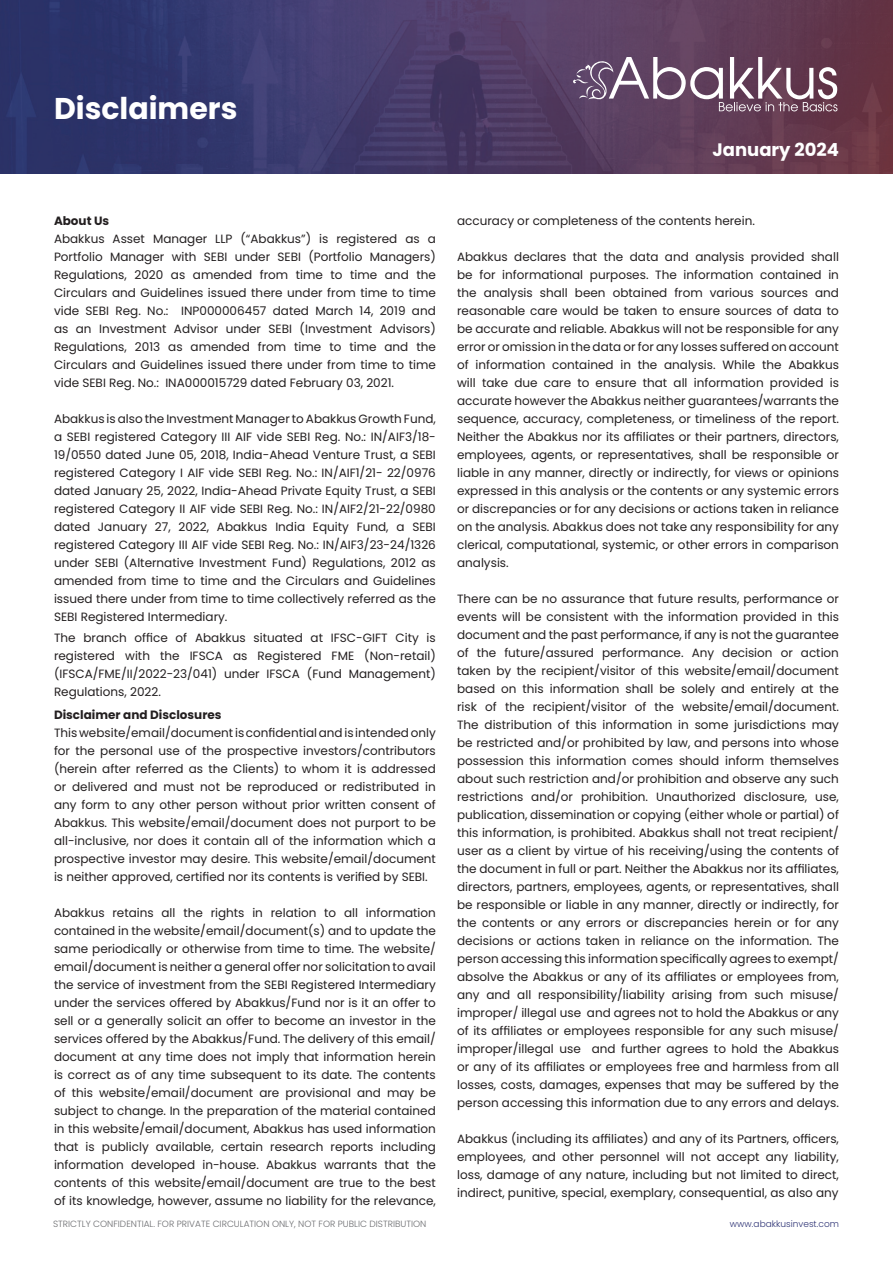
<style>
.page{position:relative;width:893px;height:1263px;background:#fff}
.page>*{position:absolute;margin:0;border:0;box-sizing:border-box;transform-origin:0 0}
.t1{font:700 30px "Poppins";color:#fff}
.t2{font:700 18px "Poppins";color:#fff}
.t3{font:12px/18px "Poppins";color:#231f20;text-align:justify}
.t4{font:700 12px "Poppins";color:#231f20}
.t5{font:300 9px "Poppins";color:#6c6d70}
.t6{font:300 9px "Poppins";color:#2e3375}
</style>
<div class="page">
<img style="left:0;top:0;width:893px;height:173px">
<svg style="left:573px;top:56px;width:264px;height:55px"></svg>
<p class="t1" style="left:54px;top:91px;width:185px">Disclaimers</p>
<h2 class="t2" style="left:712px;top:139px;width:128px">January 2024</h2>
<p class="t4" style="left:54px;top:214px;width:57px">About Us</p>
<p class="t3" style="left:54px;top:230px;width:383px">Abakkus Asset Manager LLP (“Abakkus”) is registered as a Portfolio Manager with SEBI under SEBI (Portfolio Managers)<br>Regulations, 2020 as amended from time to time and the Circulars and Guidelines issued there under from time to time vide SEBI Reg. No.: INP000006457 dated March 14, 2019 and as an Investment Advisor under SEBI (Investment Advisors)<br>Regulations, 2013 as amended from time to time and the Circulars and Guidelines issued there under from time to time vide SEBI Reg. No.: INA000015729 dated February 03, 2021.</p>
<p class="t3" style="left:54px;top:410px;width:383px">Abakkus is also the Investment Manager to Abakkus Growth Fund, a SEBI registered Category III AIF vide SEBI Reg. No.: IN/AIF3/18- 19/0550 dated June 05, 2018, India-Ahead Venture Trust, a SEBI registered Category I AIF vide SEBI Reg. No.: IN/AIF1/21- 22/0976 dated January 25, 2022, India-Ahead Private Equity Trust, a SEBI registered Category II AIF vide SEBI Reg. No.: IN/AIF2/21-22/0980 dated January 27, 2022, Abakkus India Equity Fund, a SEBI registered Category III AIF vide SEBI Reg. No.: IN/AIF3/23-24/1326 under SEBI (Alternative Investment Fund) Regulations, 2012 as amended from time to time and the Circulars and Guidelines issued there under from time to time collectively referred as the SEBI Registered Intermediary.</p>
<p class="t3" style="left:54px;top:629px;width:383px">The branch office of Abakkus situated at IFSC-GIFT City is registered with the IFSCA as Registered FME (Non-retail) (IFSCA/FME/II/2022-23/041) under IFSCA (Fund Management)<br>Regulations, 2022.</p>
<p class="t4" style="left:54px;top:707px;width:169px">Disclaimer and Disclosures</p>
<p class="t3" style="left:54px;top:723px;width:383px">This website/email/document is confidential and is intended only for the personal use of the prospective investors/contributors (herein after referred as the Clients) to whom it is addressed or delivered and must not be reproduced or redistributed in any form to any other person without prior written consent of Abakkus. This website/email/document does not purport to be all-inclusive, nor does it contain all of the information which a prospective investor may desire. This website/email/document is neither approved, certified nor its contents is verified by SEBI.</p>
<p class="t3" style="left:54px;top:903px;width:383px">Abakkus retains all the rights in relation to all information contained in the website/email/document(s) and to update the same periodically or otherwise from time to time. The website/ email/document is neither a general offer nor solicitation to avail the service of investment from the SEBI Registered Intermediary under the services offered by Abakkus/Fund nor is it an offer to sell or a generally solicit an offer to become an investor in the services offered by the Abakkus/Fund. The delivery of this email/ document at any time does not imply that information herein is correct as of any time subsequent to its date. The contents of this website/email/document are provisional and may be subject to change. In the preparation of the material contained in this website/email/document, Abakkus has used information that is publicly available, certain research reports including information developed in-house. Abakkus warrants that the contents of this website/email/document are true to the best of its knowledge, however, assume no liability for the relevance,</p>
<p class="t3" style="left:457px;top:212px;width:299px">accuracy or completeness of the contents herein.</p>
<p class="t3" style="left:457px;top:248px;width:383px">Abakkus declares that the data and analysis provided shall be for informational purposes. The information contained in the analysis shall been obtained from various sources and reasonable care would be taken to ensure sources of data to be accurate and reliable. Abakkus will not be responsible for any error or omission in the data or for any losses suffered on account of information contained in the analysis. While the Abakkus will take due care to ensure that all information provided is accurate however the Abakkus neither guarantees/warrants the sequence, accuracy, completeness, or timeliness of the report.<br>Neither the Abakkus nor its affiliates or their partners, directors, employees, agents, or representatives, shall be responsible or liable in any manner, directly or indirectly, for views or opinions expressed in this analysis or the contents or any systemic errors or discrepancies or for any decisions or actions taken in reliance on the analysis. Abakkus does not take any responsibility for any clerical, computational, systemic, or other errors in comparison analysis.</p>
<p class="t3" style="left:457px;top:590px;width:383px">There can be no assurance that future results, performance or events will be consistent with the information provided in this document and the past performance, if any is not the guarantee of the future/assured performance. Any decision or action taken by the recipient/visitor of this website/email/document based on this information shall be solely and entirely at the risk of the recipient/visitor of the website/email/document.<br>The distribution of this information in some jurisdictions may be restricted and/or prohibited by law, and persons into whose possession this information comes should inform themselves about such restriction and/or prohibition and observe any such restrictions and/or prohibition. Unauthorized disclosure, use, publication, dissemination or copying (either whole or partial) of this information, is prohibited. Abakkus shall not treat recipient/ user as a client by virtue of his receiving/using the contents of the document in full or part. Neither the Abakkus nor its affiliates, directors, partners, employees, agents, or representatives, shall be responsible or liable in any manner, directly or indirectly, for the contents or any errors or discrepancies herein or for any decisions or actions taken in reliance on the information. The person accessing this information specifically agrees to exempt/ absolve the Abakkus or any of its affiliates or employees from, any and all responsibility/liability arising from such misuse/ improper/ illegal use and agrees not to hold the Abakkus or any of its affiliates or employees responsible for any such misuse/ improper/illegal use and further agrees to hold the Abakkus or any of its affiliates or employees free and harmless from all losses, costs, damages, expenses that may be suffered by the person accessing this information due to any errors and delays.</p>
<p class="t3" style="left:457px;top:1130px;width:383px">Abakkus (including its affiliates) and any of its Partners, officers, employees, and other personnel will not accept any liability, loss, damage of any nature, including but not limited to direct, indirect, punitive, special, exemplary, consequential, as also any</p>
<p class="t5" style="left:53px;top:1219px;width:375px">STRICTLY CONFIDENTIAL. FOR PRIVATE CIRCULATION ONLY, NOT FOR PUBLIC DISTRIBUTION</p>
<p class="t6" style="left:730px;top:1219px;width:110px">www.abakkusinvest.com</p>
</div>
